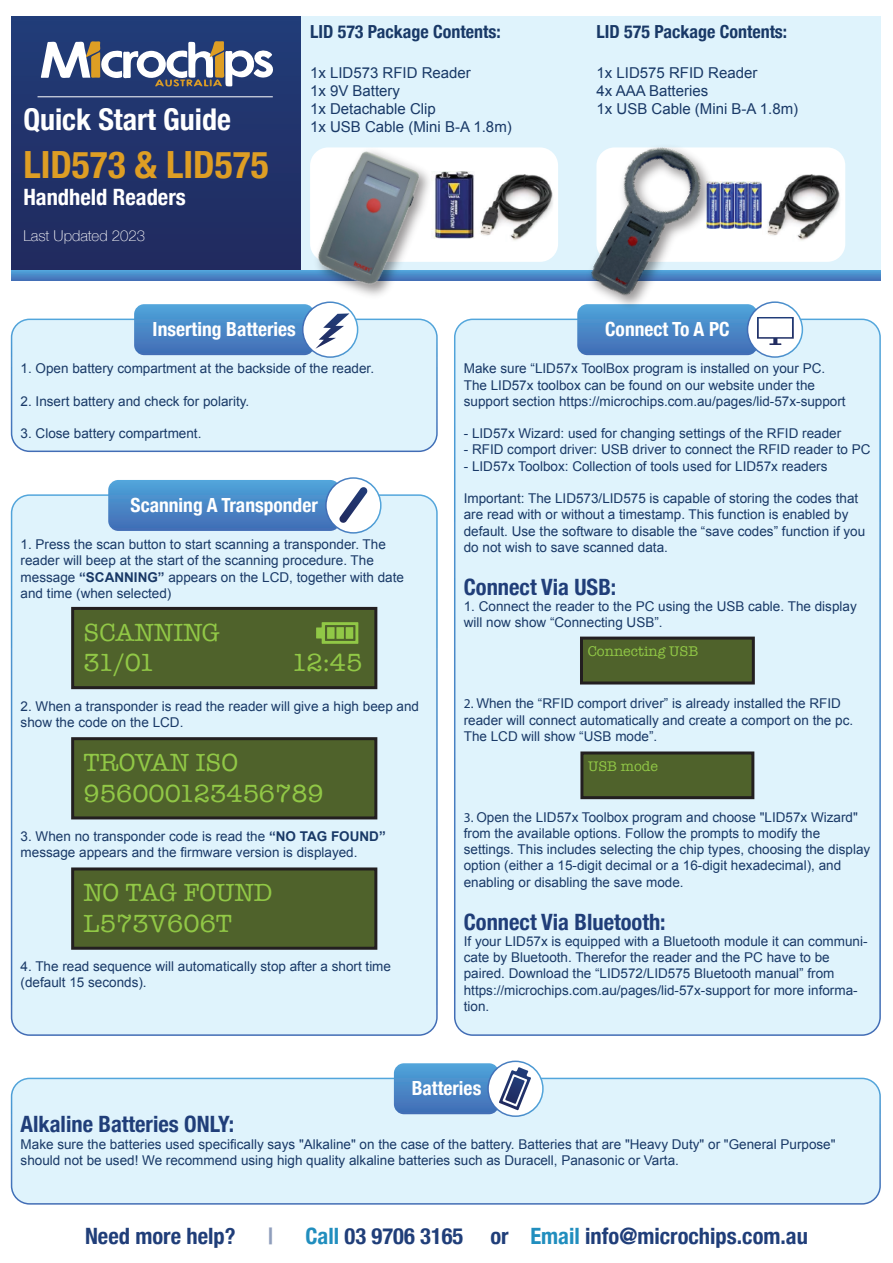
<style>
.page{position:relative;width:893px;height:1263px;background:#fff}
.page>*{position:absolute;margin:0;border:0;box-sizing:border-box;transform-origin:0 0}
.t1{font:700 condensed 37.5px "Helvetica Neue";color:#de9e24}
.t2{font:700 condensed 30px "Helvetica Neue";color:#fff}
.t3{font:25.5px/30.6px "American Typewriter";color:#91c846}
.t4{font:700 condensed 22.5px "Helvetica Neue";color:#203e79}
.t5{font:700 condensed 22.5px "Helvetica Neue";color:#fff}
.t6{font:700 condensed 22.5px "Helvetica Neue";color:rgb(32 62 121/.5)}
.t7{font:700 condensed 19.5px "Helvetica Neue";color:#fff}
.t8{font:700 condensed 18px "Helvetica Neue";color:#193967}
.t9{font:15px/18px "Arial";color:#193967}
.t10{font:100 15px "Helvetica Neue";color:#fff}
.t11{font:14.4px "American Typewriter";color:#91c846}
.t12{font:13.5px/16.2px "Arial";color:#193967}
.s1{font-weight:700}
.s2{font-family:"Myriad Pro"}
.s3{color:#218ebe}
</style>
<div class="page">
<div style="left:11px;top:16px;width:290px;height:254px;background:linear-gradient(to bottom,#213c79,#212a5e)"></div>
<svg style="left:41px;top:41px;width:232px;height:46px"></svg>
<svg style="left:11px;top:270px;width:869px;height:10px"></svg>
<hr style="left:38px;top:96px;width:235px;height:1px;background:#fff">
<div style="left:301px;top:16px;width:579px;height:254px;background:#dff3fc"></div>
<div style="left:310px;top:147px;width:248px;height:115px;background:#fff;border-radius:18px"></div>
<div style="left:596px;top:147px;width:249px;height:115px;background:#fff;border-radius:18px"></div>
<img style="left:767px;top:174px;width:73px;height:67px">
<img style="left:757px;top:181px;width:5px;height:47px">
<img style="left:467px;top:171px;width:7px;height:67px">
<img style="left:480px;top:174px;width:47px;height:67px">
<img style="left:276px;top:128px;width:191px;height:191px">
<div style="left:12px;top:319px;width:425px;height:132px;background:#dff3fc;border-radius:18px"></div>
<div style="left:11px;top:319px;width:427px;height:133px;border:2px solid #fff;border-radius:18px"></div>
<div style="left:455px;top:319px;width:425px;height:716px;background:#dff3fc;border-radius:18px"></div>
<div style="left:12px;top:495px;width:425px;height:540px;background:#dff3fc;border-radius:18px"></div>
<div style="left:11px;top:494px;width:427px;height:542px;border:2px solid #fff;border-radius:18px"></div>
<div style="left:12px;top:1078px;width:868px;height:126px;background:#dff3fc;border-radius:18px"></div>
<div style="left:11px;top:1078px;width:870px;height:126px;border:2px solid #fff;border-radius:18px"></div>
<img style="left:527px;top:147px;width:230px;height:174px">
<svg style="left:303px;top:302px;width:55px;height:55px"></svg>
<div style="left:302px;top:301px;width:56px;height:57px;border:2px solid #fff;border-radius:50%"></div>
<div style="left:326px;top:478px;width:55px;height:55px;background:#fff;border-radius:50%"></div>
<div style="left:325px;top:477px;width:57px;height:57px;border:2px solid #fff;border-radius:50%"></div>
<div style="left:747px;top:302px;width:55px;height:55px;background:#fff;border-radius:50%"></div>
<div style="left:747px;top:301px;width:56px;height:57px;border:2px solid #fff;border-radius:50%"></div>
<div style="left:488px;top:1061px;width:55px;height:55px;background:#fff;border-radius:50%"></div>
<div style="left:487px;top:1060px;width:57px;height:57px;border:2px solid #fff;border-radius:50%"></div>
<svg style="left:134px;top:304px;width:215px;height:51px"></svg>
<svg style="left:108px;top:480px;width:260px;height:51px"></svg>
<svg style="left:577px;top:304px;width:217px;height:51px"></svg>
<svg style="left:394px;top:1063px;width:137px;height:51px"></svg>
<div style="left:71px;top:607px;width:306px;height:82px;background:#4f622b;border:3px solid #231f20"></div>
<div style="left:71px;top:737px;width:306px;height:82px;background:#4f622b;border:3px solid #231f20"></div>
<div style="left:580px;top:637px;width:175px;height:47px;background:#4f622b;border:3px solid #231f20"></div>
<div style="left:580px;top:751px;width:174px;height:48px;background:#4f622b;border:3px solid #231f20"></div>
<div style="left:71px;top:867px;width:306px;height:83px;background:#4f622b;border:3px solid #231f20"></div>
<svg style="left:316px;top:622px;width:42px;height:22px"></svg>
<h2 class="t2" style="left:23px;top:95px;width:209px">Quick Start Guide</h2>
<h1 class="t1" style="left:23px;top:134px;width:247px">LID573 &amp; LID575</h1>
<h3 class="t5" style="left:23px;top:179px;width:164px">Handheld Readers</h3>
<p class="t10" style="left:23px;top:225px;width:123px">Last Updated 2023</p>
<h3 class="t8" style="left:310px;top:17px;width:192px">LID 573 Package Contents:</h3>
<p class="t9" style="left:310px;top:64px;width:203px">1x LID573 RFID Reader<br>1x 9V Battery<br>1x Detachable Clip<br>1x USB Cable (Mini B-A 1.8m)</p>
<h3 class="t8" style="left:596px;top:17px;width:192px">LID 575 Package Contents:</h3>
<p class="t9" style="left:596px;top:64px;width:203px">1x LID575 RFID Reader<br>4x AAA Batteries<br>1x USB Cable (Mini B-A 1.8m)</p>
<h3 class="t7" style="left:153px;top:313px;width:145px">Inserting Batteries</h3>
<p class="t12" style="left:21px;top:361px;width:355px">1. Open battery compartment at the backside of the reader.</p>
<p class="t12" style="left:21px;top:393px;width:230px">2. Insert battery and check for polarity.</p>
<p class="t12" style="left:21px;top:426px;width:182px">3. Close battery compartment.</p>
<h3 class="t7" style="left:131px;top:489px;width:189px">Scanning A Transponder</h3>
<p class="t12" style="left:21px;top:536px;width:385px">1. Press the scan button to start scanning a transponder. The reader will beep at the start of the scanning procedure. The message <span class="s1">“SCANNING”</span> appears on the LCD, together with date and time (when selected)</p>
<h3 class="t3" style="left:84px;top:616px;width:138px">SCANNING<br>31/01</h3>
<h3 class="t3" style="left:291px;top:647px;width:72px">12:45</h3>
<p class="t12" style="left:21px;top:698px;width:400px">2. When a transponder is read the reader will give a high beep and show the code on the LCD.</p>
<h3 class="t3" style="left:84px;top:746px;width:242px">TROVAN ISO<br>956000123456789</h3>
<p class="t12" style="left:21px;top:828px;width:367px">3. When no transponder code is read the <span class="s1">“NO TAG FOUND” </span>message appears and the firmware version is displayed.</p>
<h3 class="t3" style="left:84px;top:876px;width:190px">NO TAG FOUND<br>L573V606T</h3>
<p class="t12" style="left:21px;top:958px;width:372px">4. The read sequence will automatically stop after a short time (default 15 seconds).</p>
<h3 class="t7" style="left:605px;top:313px;width:126px">Connect To A PC</h3>
<p class="t12" style="left:464px;top:361px;width:383px">Make sure “LID57x ToolBox program is installed on your PC.<br>The LID57x toolbox can be found on our website under the support section https://microchips.com.au/pages/lid-57x-support</p>
<p class="t12" style="left:464px;top:426px;width:379px">- LID57x Wizard: used for changing settings of the RFID reader</p>
<p class="t12" style="left:464px;top:442px;width:408px">- RFID comport driver: USB driver to connect the RFID reader to PC</p>
<p class="t12" style="left:464px;top:458px;width:365px">- LID57x Toolbox: Collection of tools used for LID57x readers</p>
<p class="t12" style="left:464px;top:490px;width:403px">Important: The LID573/LID575 is capable of storing the codes that are read with or without a timestamp. This function is enabled by default. Use the software to disable the “save codes” function if you do not wish to save scanned data.</p>
<h3 class="t4" style="left:464px;top:568px;width:154px">Connect Via USB:</h3>
<p class="t12" style="left:464px;top:598px;width:394px">1. Connect the reader to the PC using the USB cable. The display will now show “Connecting USB”.</p>
<p class="t11" style="left:588px;top:640px;width:112px">Connecting USB</p>
<p class="t12" style="left:464px;top:696px;width:391px"><span class="s2">2.</span> When the “RFID comport driver” is already installed the RFID reader will connect automatically and create a comport on the pc.<br>The LCD will show “USB mode”.</p>
<p class="t11" style="left:588px;top:755px;width:72px">USB mode</p>
<p class="t12" style="left:464px;top:809px;width:408px"><span class="s2">3.</span> Open the LID57x Toolbox program and choose "LID57x Wizard" from the available options. Follow the prompts to modify the settings. This includes selecting the chip types, choosing the display option (either a 15-digit decimal or a 16-digit hexadecimal), and enabling or disabling the save mode.</p>
<h3 class="t4" style="left:464px;top:903px;width:203px">Connect Via Bluetooth:</h3>
<p class="t12" style="left:464px;top:933px;width:405px">If your LID57x is equipped with a Bluetooth module it can communi&shy;cate by Bluetooth. Therefor the reader and the PC have to be paired. Download the “LID572/LID575 Bluetooth manual” from https://microchips.com.au/pages/lid-57x-support for more informa&shy;tion.</p>
<h3 class="t7" style="left:412px;top:1072px;width:71px">Batteries</h3>
<h3 class="t4" style="left:21px;top:1106px;width:215px">Alkaline Batteries ONLY:</h3>
<p class="t12" style="left:21px;top:1136px;width:816px">Make sure the batteries used specifically says "Alkaline" on the case of the battery. Batteries that are "Heavy Duty" or "General Purpose" should not be used! We recommend using high quality alkaline batteries such as Duracell, Panasonic or Varta.</p>
<h3 class="t4" style="left:85px;top:1217px;width:152px">Need more help?</h3>
<h3 class="t6" style="left:268px;top:1217px;width:6px">|</h3>
<h3 class="t4" style="left:306px;top:1217px;width:504px"><span class="s3">Call</span> 03 9706 3165 or <span class="s3">Email</span> info@microchips.com.au</h3>
</div>
